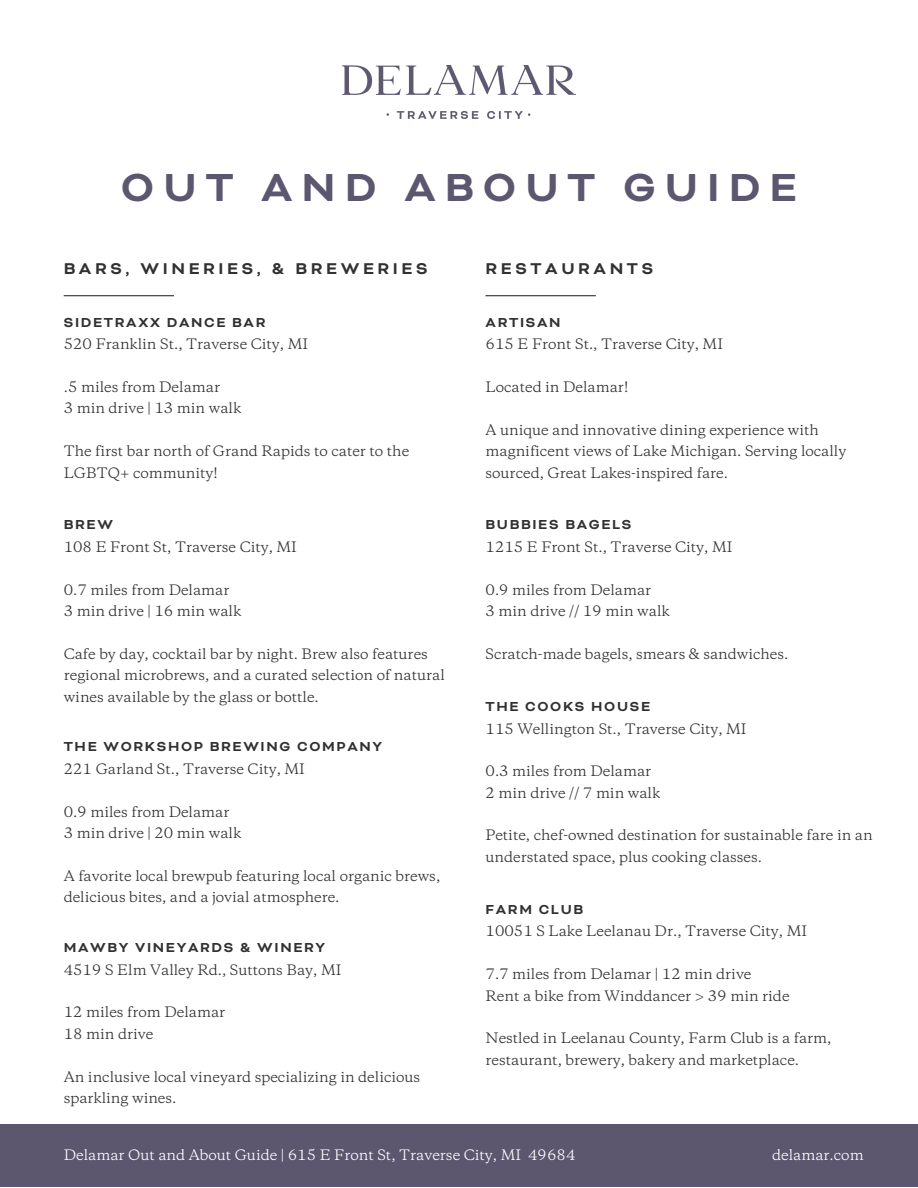
<style>
.page{position:relative;width:918px;height:1188px;background:#fff}
.page>*{position:absolute;margin:0;border:0;box-sizing:border-box;transform-origin:0 0}
.t1{font:700 45px "Bicyclette";letter-spacing:.2em;color:#5c566f}
.t2{font:700 18px "Bicyclette";letter-spacing:.2em;color:#313131}
.t3{font:700 15px "Bicyclette";letter-spacing:.11em;color:#313131}
.t4{font:13.5px/21.3px "Copernicus";color:#313131}
.t5{font:13.5px "Copernicus";color:#fff}
</style>
<div class="page">
<div style="left:0;top:1124px;width:918px;height:63px;background:#5c566f"></div>
<img style="left:342px;top:65px;width:233px;height:53px">
<hr style="left:64px;top:295px;width:110px;height:1px;background:#313131">
<hr style="left:486px;top:295px;width:110px;height:1px;background:#313131">
<h1 class="t1" style="left:121px;top:160px;width:678px">OUT AND ABOUT GUIDE</h1>
<h2 class="t2" style="left:64px;top:257px;width:365px">BARS, WINERIES, &amp; BREWERIES</h2>
<p class="t3" style="left:64px;top:313px;width:203px">SIDETRAXX DANCE BAR</p>
<p class="t4" style="left:64px;top:335px;width:246px">520 Franklin St., Traverse City, MI</p>
<p class="t4" style="left:64px;top:377px;width:179px">.5 miles from Delamar<br>3 min drive | 13 min walk</p>
<p class="t4" style="left:64px;top:441px;width:347px">The first bar north of Grand Rapids to cater to the<br>LGBTQ+ community!</p>
<p class="t3" style="left:64px;top:516px;width:51px">BREW</p>
<p class="t4" style="left:64px;top:537px;width:235px">108 E Front St, Traverse City, MI</p>
<p class="t4" style="left:64px;top:580px;width:179px">0.7 miles from Delamar<br>3 min drive | 16 min walk</p>
<p class="t4" style="left:64px;top:644px;width:383px">Cafe by day, cocktail bar by night. Brew also features regional microbrews, and a curated selection of natural wines available by the glass or bottle.</p>
<p class="t3" style="left:64px;top:738px;width:320px">THE WORKSHOP BREWING COMPANY</p>
<p class="t4" style="left:64px;top:759px;width:243px">221 Garland St., Traverse City, MI</p>
<p class="t4" style="left:64px;top:802px;width:179px">0.9 miles from Delamar<br>3 min drive | 20 min walk</p>
<p class="t4" style="left:64px;top:866px;width:378px">A favorite local brewpub featuring local organic brews, delicious bites, and a jovial atmosphere.</p>
<p class="t3" style="left:64px;top:938px;width:263px">MAWBY VINEYARDS &amp; WINERY</p>
<p class="t4" style="left:64px;top:960px;width:279px">4519 S Elm Valley Rd., Suttons Bay, MI</p>
<p class="t4" style="left:64px;top:1003px;width:163px">12 miles from Delamar<br>18 min drive</p>
<p class="t4" style="left:64px;top:1067px;width:358px">An inclusive local vineyard specializing in delicious sparkling wines.</p>
<h2 class="t2" style="left:486px;top:257px;width:169px">RESTAURANTS</h2>
<p class="t3" style="left:486px;top:313px;width:77px">ARTISAN</p>
<p class="t4" style="left:486px;top:335px;width:239px">615 E Front St., Traverse City, MI</p>
<p class="t4" style="left:486px;top:377px;width:144px">Located in Delamar!</p>
<p class="t4" style="left:486px;top:420px;width:362px">A unique and innovative dining experience with magnificent views of Lake Michigan. Serving locally sourced, Great Lakes-inspired fare.</p>
<p class="t3" style="left:486px;top:516px;width:147px">BUBBIES BAGELS</p>
<p class="t4" style="left:486px;top:537px;width:248px">1215 E Front St., Traverse City, MI</p>
<p class="t4" style="left:486px;top:580px;width:186px">0.9 miles from Delamar<br>3 min drive // 19 min walk</p>
<p class="t4" style="left:486px;top:644px;width:304px">Scratch-made bagels, smears &amp; sandwiches.</p>
<p class="t3" style="left:486px;top:697px;width:166px">THE COOKS HOUSE</p>
<p class="t4" style="left:486px;top:719px;width:263px">115 Wellington St., Traverse City, MI</p>
<p class="t4" style="left:486px;top:762px;width:176px">0.3 miles from Delamar<br>2 min drive // 7 min walk</p>
<p class="t4" style="left:486px;top:826px;width:389px">Petite, chef-owned destination for sustainable fare in an understated space, plus cooking classes.</p>
<p class="t3" style="left:486px;top:900px;width:99px">FARM CLUB</p>
<p class="t4" style="left:486px;top:922px;width:323px">10051 S Lake Leelanau Dr., Traverse City, MI</p>
<p class="t4" style="left:486px;top:964px;width:305px">7.7 miles from Delamar | 12 min drive<br>Rent a bike from Winddancer &gt; 39 min ride</p>
<p class="t4" style="left:486px;top:1029px;width:347px">Nestled in Leelanau County, Farm Club is a farm, restaurant, brewery, bakery and marketplace.</p>
<p class="t5" style="left:64px;top:1148px;width:513px">Delamar Out and About Guide | 615 E Front St, Traverse City, MI 49684</p>
<p class="t5" style="left:772px;top:1148px;width:93px">delamar.com</p>
</div>
